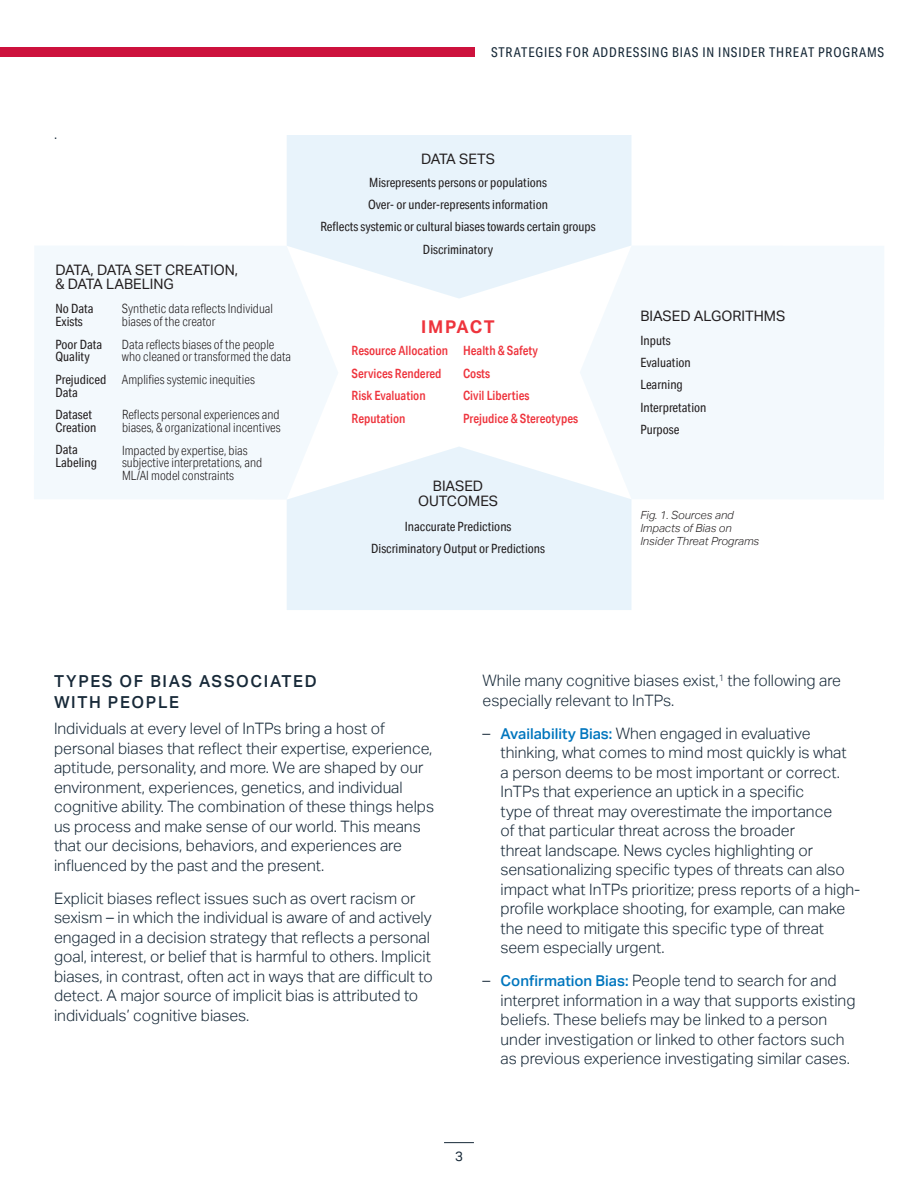
<style>
.page{position:relative;width:918px;height:1188px;background:#fff}
.page>*{position:absolute;margin:0;border:0;box-sizing:border-box;transform-origin:0 0}
.t1{font:700 17.55px "Aktiv Grotesk";letter-spacing:.07em;color:#ee343d}
.Subhead_2{font:500 16.5px/21px "Aktiv Grotesk";letter-spacing:.1em;color:#172938}
.Body{font:300 15.75px/19.5px "Aktiv Grotesk";color:#172938}
.t2{font:14.4px/14.4px "Aktiv Grotesk";color:#231f20;text-align:center}
.t3{font:14.4px "Aktiv Grotesk";letter-spacing:-.02em;color:#231f20}
.t4{font:13.5px "Aktiv Grotesk Cd";letter-spacing:.06em;color:#172938}
.t5{font:13.5px "Aktiv Grotesk";color:#172938}
.t6{font:12.75px/22.4px "Aktiv Grotesk Cd";color:#231f20}
.t7{font:300 12.75px/12.8px "Aktiv Grotesk Cd";color:#231f20}
.t8{font:500 12.75px/22.4px "Aktiv Grotesk Cd";color:#ee343d}
.t9{font:italic 300 11.25px/12.8px "Aktiv Grotesk";color:#231f20}
.s1{font-weight:500;font-size:15px;color:#0076be}
</style>
<div class="page">
<hr style="left:444px;top:1142px;width:30px;height:1px;background:#172938">
<div style="left:0;top:47px;width:474px;height:9px;background:#cd123d"></div>
<div style="left:34px;top:246px;width:304px;height:253px;background:#f3f9fd"></div>
<div style="left:580px;top:246px;width:304px;height:253px;background:#f3f9fd"></div>
<svg style="left:287px;top:135px;width:345px;height:164px;fill:#e8f3fb"></svg>
<svg style="left:287px;top:446px;width:345px;height:164px;fill:#e8f3fb"></svg>
<p class="t4" style="left:491px;top:44px;width:395px">STRATEGIES FOR ADDRESSING BIAS IN INSIDER THREAT PROGRAMS</p>
<p class="Body" style="left:54px;top:124px;width:5px">.</p>
<p class="t2" style="left:55px;top:263px;width:184px;text-align:left">DATA, DATA SET CREATION, &amp; DATA LABELING</p>
<p class="t7" style="left:122px;top:303px;width:153px">Synthetic data reflects Individual biases of the creator</p>
<p class="t7" style="left:122px;top:338px;width:171px">Data reflects biases of the people who cleaned or transformed the data</p>
<p class="t7" style="left:122px;top:373px;width:134px">Amplifies systemic inequities</p>
<p class="t7" style="left:122px;top:408px;width:160px">Reflects personal experiences and biases, &amp; organizational incentives</p>
<p class="t7" style="left:122px;top:444px;width:142px">Impacted by expertise, bias subjective interpretations, and<br>ML/AI model constraints</p>
<p class="t6" style="left:55px;top:302px;width:40px;line-height:12.8px">No Data<br>Exists</p>
<p class="t6" style="left:55px;top:338px;width:48px;line-height:12.8px">Poor Data<br>Quality</p>
<p class="t6" style="left:55px;top:373px;width:52px;line-height:12.8px">Prejudiced<br>Data</p>
<p class="t6" style="left:55px;top:408px;width:42px;line-height:12.8px">Dataset<br>Creation</p>
<p class="t6" style="left:55px;top:443px;width:43px;line-height:12.8px">Data<br>Labeling</p>
<p class="t3" style="left:421px;top:150px;width:76px">DATA SETS</p>
<p class="t6" style="left:320px;top:171px;width:277px;text-align:center">Misrepresents persons or populations<br>Over- or under-represents information<br>Reflects systemic or cultural biases towards certain groups Discriminatory</p>
<p class="t1" style="left:421px;top:317px;width:75px">IMPACT</p>
<p class="t8" style="left:352px;top:339px;width:98px">Resource Allocation<br>Services Rendered<br>Risk Evaluation<br>Reputation</p>
<p class="t8" style="left:463px;top:339px;width:116px">Health &amp; Safety<br>Costs<br>Civil Liberties<br>Prejudice &amp; Stereotypes</p>
<p class="t2" style="left:418px;top:479px;width:82px">BIASED<br>OUTCOMES</p>
<p class="t6" style="left:371px;top:515px;width:175px;text-align:center">Inaccurate Predictions<br>Discriminatory Output or Predictions</p>
<p class="t2" style="left:640px;top:309px;width:146px">BIASED ALGORITHMS</p>
<p class="t6" style="left:640px;top:329px;width:68px">Inputs<br>Evaluation<br>Learning<br>Interpretation<br>Purpose</p>
<p class="t9" style="left:640px;top:509px;width:120px">Fig. 1. Sources and<br>Impacts of Bias on<br>Insider Threat Programs</p>
<p class="Subhead_2" style="left:54px;top:671px;width:264px">TYPES OF BIAS ASSOCIATED<br>WITH PEOPLE</p>
<p class="Body" style="left:54px;top:719px;width:382px">Individuals at every level of InTPs bring a host of personal biases that reflect their expertise, experience, aptitude, personality, and more. We are shaped by our environment, experiences, genetics, and individual cognitive ability. The combination of these things helps us process and make sense of our world. This means that our decisions, behaviors, and experiences are influenced by the past and the present.</p>
<p class="Body" style="left:54px;top:888px;width:380px">Explicit biases reflect issues such as overt racism or sexism – in which the individual is aware of and actively engaged in a decision strategy that reflects a personal goal, interest, or belief that is harmful to others. Implicit biases, in contrast, often act in ways that are difficult to detect. A major source of implicit bias is attributed to individuals’ cognitive biases.</p>
<p class="Body" style="left:483px;top:671px;width:360px">While many cognitive biases exist,<sup>1</sup> the following are especially relevant to InTPs.</p>
<p class="Body" style="left:501px;top:724px;width:361px;text-indent:-18px">– <span class="s1">Availability Bias:</span> When engaged in evaluative thinking, what comes to mind most quickly is what<br>a person deems to be most important or correct.<br>InTPs that experience an uptick in a specific<br>type of threat may overestimate the importance<br>of that particular threat across the broader<br>threat landscape. News cycles highlighting or sensationalizing specific types of threats can also impact what InTPs prioritize; press reports of a high&shy;profile workplace shooting, for example, can make the need to mitigate this specific type of threat seem especially urgent.</p>
<p class="Body" style="left:501px;top:971px;width:356px;text-indent:-18px">– <span class="s1">Confirmation Bias:</span> People tend to search for and interpret information in a way that supports existing beliefs. These beliefs may be linked to a person under investigation or linked to other factors such as previous experience investigating similar cases.</p>
<p class="t5" style="left:455px;top:1148px;width:9px">3</p>
</div>
